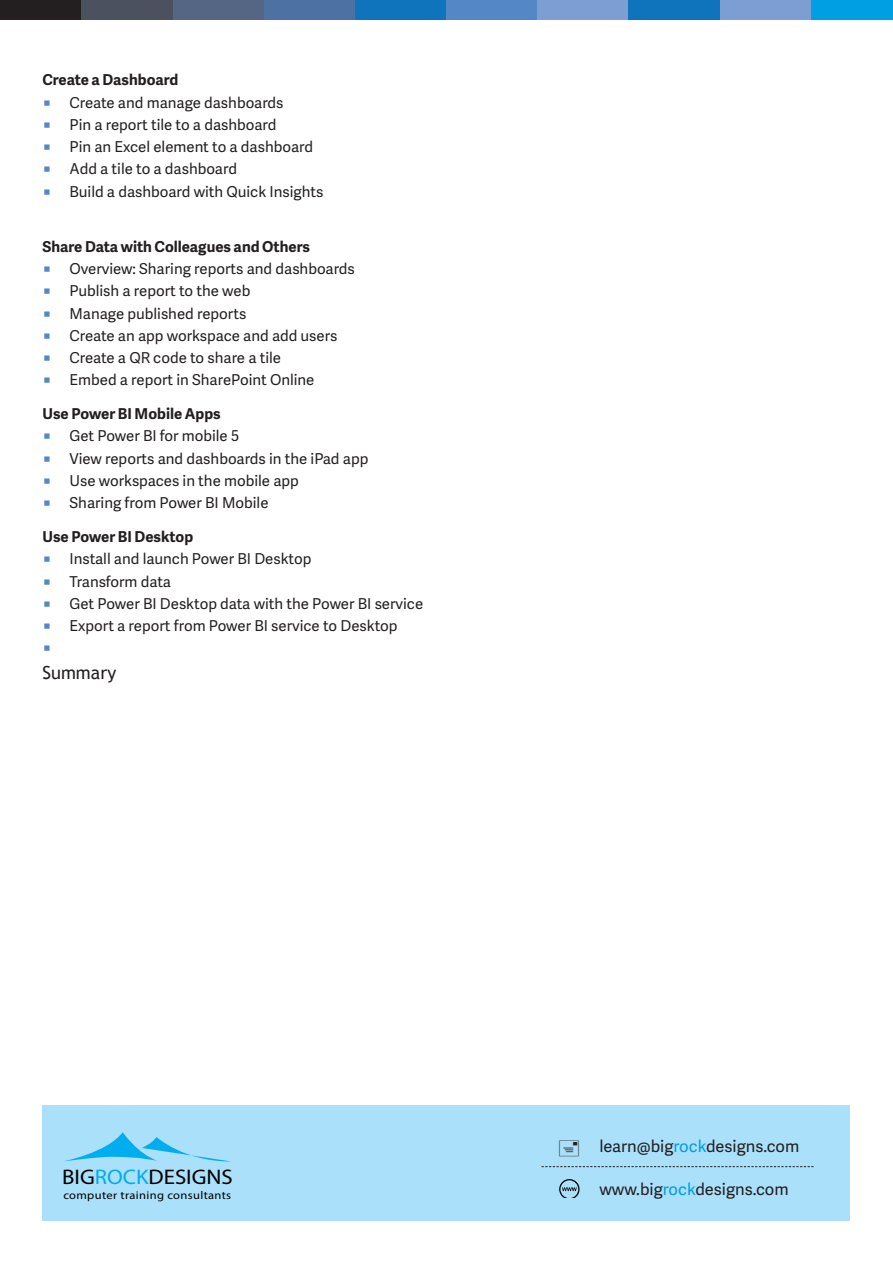
<style>
.page{position:relative;width:893px;height:1263px;background:#fff}
.page>*{position:absolute;margin:0;border:0;box-sizing:border-box;transform-origin:0 0}
.t1{font:21.15px "Myriad Pro";color:#010000;scale:1.08 1}
.t2{font:18px "Trebuchet MS";color:#231f20}
._1_1_header{font:16.5px "Adelle Sans";color:#231f20}
.t3{font:15px "Adelle Sans";color:#231f20}
._1_5_Default_Heading{font:700 15px "Adelle Sans";color:#231f20}
.t4{font:15px "Adelle Sans";color:#5487c6}
.t5{font:11.25px "Myriad Pro";letter-spacing:.03em;color:#010000;scale:1.11 1}
.s1{color:#5487c6}
.s2{color:#009fe3}
.s3{color:#00aeef}
</style>
<div class="page">
<div style="left:0;top:0;width:82px;height:19px;background:#231f20"></div>
<div style="left:82px;top:0;width:91px;height:19px;background:#4b515e"></div>
<div style="left:173px;top:0;width:91px;height:19px;background:#546683"></div>
<div style="left:264px;top:0;width:91px;height:19px;background:#4c71a2"></div>
<div style="left:355px;top:0;width:91px;height:19px;background:#1074bc"></div>
<div style="left:446px;top:0;width:92px;height:19px;background:#5487c6"></div>
<div style="left:538px;top:0;width:91px;height:19px;background:#7c9ed2"></div>
<div style="left:629px;top:0;width:91px;height:19px;background:#1074bc"></div>
<div style="left:720px;top:0;width:91px;height:19px;background:#7c9ed2"></div>
<div style="left:811px;top:0;width:82px;height:19px;background:#009fe3"></div>
<div style="left:43px;top:1104px;width:807px;height:116px;background:#aae0f9"></div>
<svg style="left:64px;top:1132px;width:167px;height:30px"></svg>
<svg style="left:541px;top:1166px;width:273px;height:1px"></svg>
<svg style="left:559px;top:1179px;width:21px;height:18px"></svg>
<p class="_1_5_Default_Heading" style="left:43px;top:69px;width:137px">Create a Dashboard</p>
<p class="t3" style="left:43px;top:92px;width:243px"><span class="s1">̥</span> Create and manage dashboards</p>
<p class="t3" style="left:43px;top:114px;width:235px"><span class="s1">̥</span> Pin a report tile to a dashboard</p>
<p class="t3" style="left:43px;top:136px;width:272px"><span class="s1">̥</span> Pin an Excel element to a dashboard</p>
<p class="t3" style="left:43px;top:158px;width:196px"><span class="s1">̥</span> Add a tile to a dashboard</p>
<p class="t3" style="left:43px;top:181px;width:282px"><span class="s1">̥</span> Build a dashboard with Quick Insights</p>
<p class="_1_5_Default_Heading" style="left:43px;top:236px;width:269px">Share Data with Colleagues and Others</p>
<p class="t3" style="left:43px;top:258px;width:314px"><span class="s1">̥</span> Overview: Sharing reports and dashboards</p>
<p class="t3" style="left:43px;top:280px;width:209px"><span class="s1">̥</span> Publish a report to the web</p>
<p class="t3" style="left:43px;top:303px;width:205px"><span class="s1">̥</span> Manage published reports</p>
<p class="t3" style="left:43px;top:325px;width:296px"><span class="s1">̥</span> Create an app workspace and add users</p>
<p class="t3" style="left:43px;top:347px;width:240px"><span class="s1">̥</span> Create a QR code to share a tile</p>
<p class="t3" style="left:43px;top:369px;width:273px"><span class="s1">̥</span> Embed a report in SharePoint Online</p>
<p class="_1_5_Default_Heading" style="left:43px;top:403px;width:180px">Use Power BI Mobile Apps</p>
<p class="t3" style="left:43px;top:425px;width:198px"><span class="s1">̥</span> Get Power BI for mobile 5</p>
<p class="t3" style="left:43px;top:448px;width:327px"><span class="s1">̥</span> View reports and dashboards in the iPad app</p>
<p class="t3" style="left:43px;top:470px;width:258px"><span class="s1">̥</span> Use workspaces in the mobile app</p>
<p class="t3" style="left:43px;top:492px;width:228px"><span class="s1">̥</span> Sharing from Power BI Mobile</p>
<p class="_1_5_Default_Heading" style="left:43px;top:526px;width:152px">Use Power BI Desktop</p>
<p class="t3" style="left:43px;top:548px;width:270px"><span class="s1">̥</span> Install and launch Power BI Desktop</p>
<p class="t3" style="left:43px;top:570px;width:130px"><span class="s1">̥</span> Transform data</p>
<p class="t3" style="left:43px;top:593px;width:382px"><span class="s1">̥</span> Get Power BI Desktop data with the Power BI service</p>
<p class="t3" style="left:43px;top:615px;width:357px"><span class="s1">̥</span> Export a report from Power BI service to Desktop</p>
<p class="t4" style="left:43px;top:637px;width:11px">̥</p>
<p class="t2" style="left:43px;top:662px;width:75px">Summary</p>
<p class="_1_1_header" style="left:599px;top:1134px;width:202px">learn@big<span class="s2">rock</span>designs.com</p>
<p class="t1" style="left:62px;top:1163px;width:160px">BIG<span class="s3">ROCK</span>DESIGNS</p>
<p class="t5" style="left:63px;top:1188px;width:153px">computer training consultants</p>
<p class="_1_1_header" style="left:599px;top:1177px;width:191px">www.big<span class="s2">rock</span>designs.com</p>
</div>
